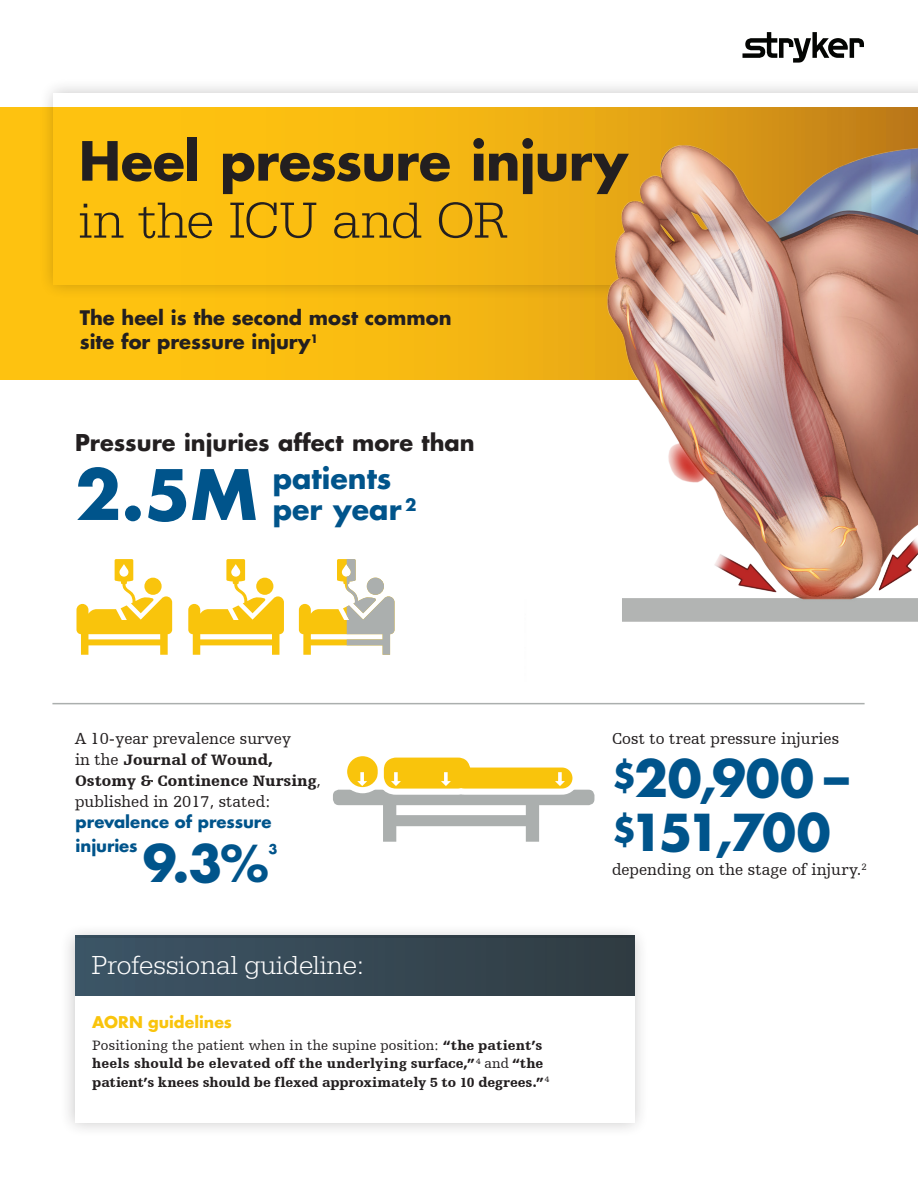
<style>
.page{position:relative;width:918px;height:1188px;background:#fff}
.page>*{position:absolute;margin:0;border:0;box-sizing:border-box;transform-origin:0 0}
.t1{font:700 67.5px "Futura For Stryker";color:#00548b}
.t2{font:700 52.5px "Futura For Stryker";letter-spacing:-.01em;color:#231f20}
.t3{font:300 52.5px "URW Egyptienne TOT";letter-spacing:-.005em;color:#231f20}
.Stat_Callout{font:700 49.5px/54px "Futura For Stryker";letter-spacing:-.005em;color:#00548b}
.Stat_body_copy{font:700 49.5px "Futura For Stryker";color:#00548b}
.t4{font:700 28.5px "Futura For Stryker";color:#00548b}
.t5{font:300 27px "Egyptienne URW";color:#fff}
.t6{font:700 22.5px "Futura For Stryker";color:#231f20}
.product_header{font:700 19.5px/24px "Futura For Stryker";color:#231f20}
.Stat_body_copy-2{font:16.5px "Humanist Slabserif 712 BT";letter-spacing:.005em;color:#231f20}
.product_header-2{font:16.5px "Humanist Slabserif 712 BT";color:#231f20}
.Stat_body_copy-3{font:700 16.5px/24px "Futura For Stryker";letter-spacing:-.005em;color:#00548b}
.product_header-3{font:900 15.75px/21px "Humanist Slabserif 712 BT";color:#231f20}
.subhead{font:700 15.75px "Futura For Stryker";color:#f9c40c}
.sidebar_body_copy{font:14.25px "Humanist Slabserif 712 BT";letter-spacing:.01em;color:#231f20}
.sidebar_body_copy-2{font:900 13.8px/18.8px "Humanist Slabserif 712 BT";letter-spacing:.005em;color:#231f20}
.Stat_body_copy-4{font:700 13.05px "Futura For Stryker";color:#00548b}
.s1{font-weight:400;font-size:16.5px}
.s2{font-weight:400;font-size:16.2px}
.s3{font-weight:900;font-size:13.8px}
.s4{font-weight:400;font-size:14.25px}
</style>
<div class="page">
<svg style="left:743px;top:32px;width:121px;height:31px"></svg>
<svg style="left:77px;top:559px;width:95px;height:96px"></svg>
<svg style="left:188px;top:559px;width:96px;height:96px"></svg>
<svg style="left:299px;top:559px;width:96px;height:96px"></svg>
<div style="left:333px;top:790px;width:261px;height:15px;background:#abafae;border-radius:6px"></div>
<svg style="left:344px;top:753px;width:37px;height:37px"></svg>
<div style="left:341px;top:750px;width:43px;height:43px;border:6px solid #fff;border-radius:50%"></div>
<svg style="left:357px;top:772px;width:10px;height:14px"></svg>
<svg style="left:375px;top:754px;width:207px;height:88px"></svg>
<hr style="left:52px;top:703px;width:813px;height:1px;background:#abafae">
<div style="left:59px;top:923px;width:591px;height:215px;background:#231f20;opacity:.25"></div>
<div style="left:75px;top:938px;width:559px;height:185px;background:#fff"></div>
<div style="left:75px;top:935px;width:559px;height:60px;background:linear-gradient(to right,#3c5566,#303c42)"></div>
<div style="left:39px;top:78px;width:879px;height:222px;background:#231f20;opacity:.25"></div>
<div style="left:54px;top:93px;width:864px;height:191px;background:#fff"></div>
<svg style="left:0;top:107px;width:918px;height:272px;background:#f7ba11"></svg>
<img style="left:524px;top:135px;width:394px;height:487px">
<p class="t2" style="left:79px;top:126px;width:551px">Heel pressure injury</p>
<p class="t3" style="left:79px;top:190px;width:430px">in the ICU and OR</p>
<p class="product_header" style="left:80px;top:306px;width:373px">The heel is the second most common site for pressure injury<sup>1</sup></p>
<p class="t6" style="left:75px;top:427px;width:401px">Pressure injuries affect more than</p>
<p class="t1" style="left:75px;top:450px;width:184px">2.5M</p>
<p class="t4" style="left:273px;top:459px;width:120px">patients</p>
<p class="t4" style="left:273px;top:490px;width:145px">per year <sup>2</sup></p>
<p class="product_header-2" style="left:75px;top:728px;width:218px">A 10-year prevalence survey</p>
<p class="product_header-3" style="left:75px;top:749px;width:247px"><span class="s1">in the</span> Journal of Wound,<br>Ostomy &amp; Continence Nursing<span class="s2">,</span></p>
<p class="product_header-2" style="left:75px;top:791px;width:197px">published in 2017, stated:</p>
<p class="Stat_body_copy-3" style="left:76px;top:810px;width:197px">prevalence of pressure injuries</p>
<p class="Stat_body_copy" style="left:143px;top:831px;width:128px">9.3%</p>
<p class="Stat_body_copy-4" style="left:269px;top:840px;width:10px">3</p>
<p class="t5" style="left:92px;top:949px;width:274px">Professional guideline:</p>
<p class="subhead" style="left:92px;top:1011px;width:141px">AORN guidelines</p>
<p class="sidebar_body_copy" style="left:92px;top:1036px;width:452px">Positioning the patient when in the supine position: <span class="s3">“the patient’s</span></p>
<p class="sidebar_body_copy-2" style="left:92px;top:1054px;width:459px">heels should be elevated off the underlying surface,” <sup>4</sup> <span class="s4">and</span> “the patient’s knees should be flexed approximately 5 to 10 degrees.”<sup>4</sup></p>
<p class="Stat_body_copy-2" style="left:612px;top:728px;width:229px">Cost to treat pressure injuries</p>
<p class="Stat_Callout" style="left:612px;top:751px;width:239px"><sup>$</sup>20,900 – <sup>$</sup>151,700</p>
<p class="Stat_body_copy-2" style="left:612px;top:860px;width:256px">depending on the stage of injury.<sup>2</sup></p>
</div>
